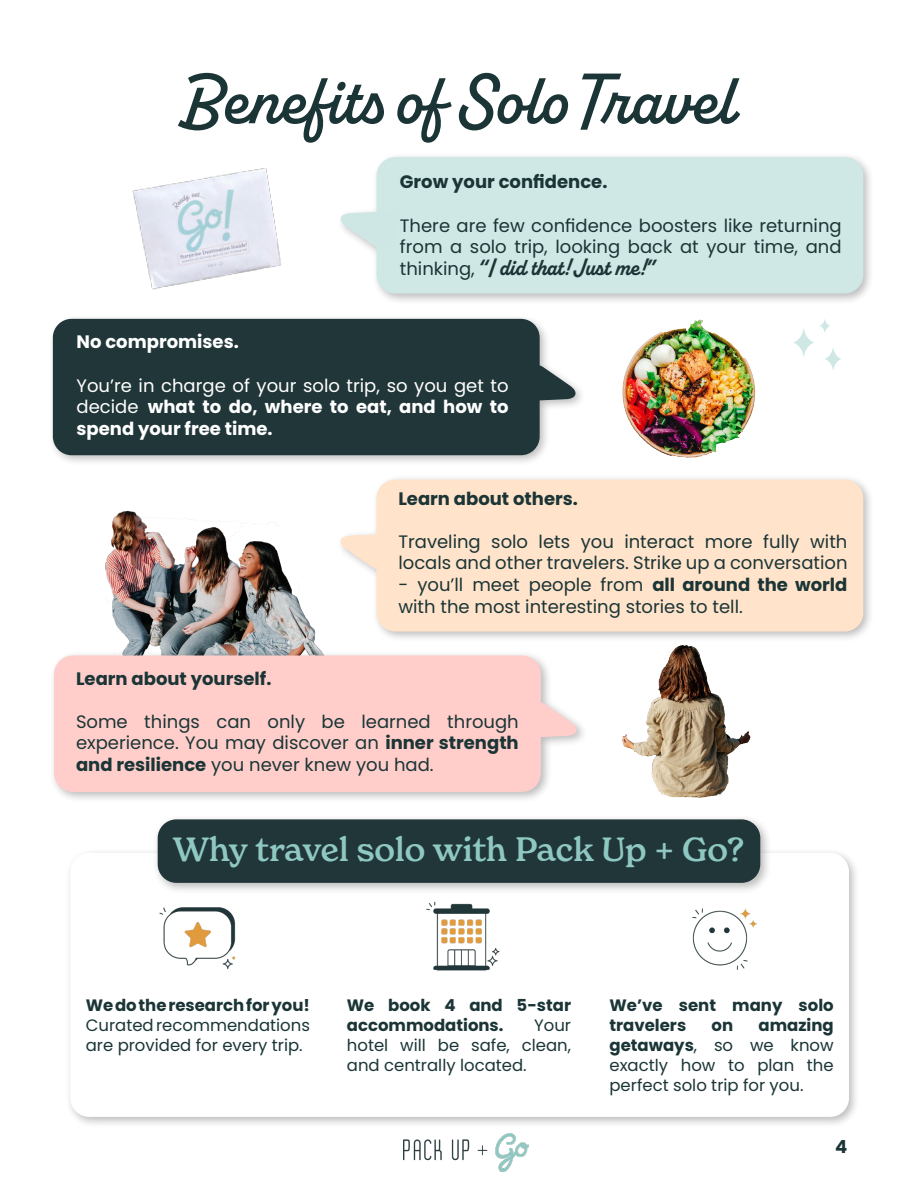
<style>
.page{position:relative;width:918px;height:1188px;background:#fff}
.page>*{position:absolute;margin:0;border:0;box-sizing:border-box;transform-origin:0 0}
.t1{font:600 72px "Alkaline";color:#1b3536}
.t2{font:500 33px "New Spirit";color:#8fc8c2}
.t3{font:700 24px "Alkaline";color:#1b3536}
.t4{font:18px/21.6px "Poppins";color:#1b3536}
.t5{font:700 18px/21.6px "Poppins";color:#fff;text-align:justify}
.t6{font:700 18px "Poppins";color:#1b3536}
.t7{font:16.5px/19.8px "Poppins";color:#1b3536;text-align:justify}
.t8{font:700 16.5px/19.8px "Poppins";color:#1b3536}
.s1{font-family:"Poppins";font-weight:400;font-size:18px}
.s2{font-weight:400}
.s3{font-weight:700}
</style>
<div class="page">
<img style="left:403px;top:1134px;width:125px;height:37px">
<img style="left:105px;top:510px;width:216px;height:140px">
<div style="left:49px;top:650px;width:538px;height:153px;background:#231f20;opacity:.3"></div>
<div style="left:55px;top:656px;width:485px;height:135px;background:#ffceca;border-radius:18px"></div>
<div style="left:54px;top:655px;width:487px;height:137px;border:2px solid #ffceca;border-radius:18px"></div>
<svg style="left:538px;top:699px;width:40px;height:41px"></svg>
<div style="left:48px;top:314px;width:538px;height:153px;background:#231f20;opacity:.3"></div>
<div style="left:54px;top:320px;width:485px;height:135px;background:#213638;border-radius:18px"></div>
<div style="left:53px;top:319px;width:487px;height:136px;border:2px solid #213638;border-radius:18px"></div>
<svg style="left:537px;top:363px;width:40px;height:40px"></svg>
<img style="left:622px;top:319px;width:134px;height:139px">
<div style="left:65px;top:848px;width:795px;height:280px;background:#231f20;opacity:.3"></div>
<div style="left:71px;top:854px;width:777px;height:262px;background:#fff;border-radius:18px"></div>
<div style="left:70px;top:853px;width:779px;height:264px;border:2px solid #fff;border-radius:18px"></div>
<div style="left:336px;top:475px;width:539px;height:168px;background:#231f20;opacity:.3"></div>
<div style="left:377px;top:480px;width:486px;height:151px;background:#ffe3ca;border-radius:18px"></div>
<div style="left:377px;top:480px;width:486px;height:152px;border:2px solid #ffe3ca;border-radius:18px"></div>
<svg style="left:339px;top:532px;width:41px;height:40px"></svg>
<img style="left:426px;top:901px;width:74px;height:70px">
<img style="left:159px;top:907px;width:77px;height:62px">
<img style="left:692px;top:908px;width:65px;height:62px">
<div style="left:336px;top:152px;width:539px;height:153px;background:#231f20;opacity:.3"></div>
<div style="left:377px;top:158px;width:486px;height:135px;background:#cfe7e5;border-radius:18px"></div>
<div style="left:377px;top:157px;width:486px;height:137px;border:2px solid #cfe7e5;border-radius:18px"></div>
<svg style="left:339px;top:209px;width:41px;height:41px"></svg>
<svg style="left:820px;top:319px;width:10px;height:14px"></svg>
<svg style="left:794px;top:329px;width:20px;height:28px"></svg>
<svg style="left:825px;top:348px;width:16px;height:22px"></svg>
<img style="left:604px;top:629px;width:159px;height:169px">
<img style="left:132px;top:168px;width:150px;height:122px">
<div style="left:153px;top:814px;width:619px;height:80px;background:#231f20;opacity:.3"></div>
<div style="left:158px;top:820px;width:602px;height:62px;background:#213638;border-radius:18px"></div>
<div style="left:158px;top:819px;width:602px;height:64px;border:2px solid #213638;border-radius:18px"></div>
<p class="t1" style="left:183px;top:56px;width:554px">Benefits of Solo Travel</p>
<p class="t6" style="left:400px;top:172px;width:209px">Grow your confidence.</p>
<p class="t4" style="left:400px;top:215px;width:443px">There are few confidence boosters like returning from a solo trip, looking back at your time, and</p>
<p class="t3" style="left:400px;top:252px;width:256px"><span class="s1">thinking,</span> “I did that! Just me!”</p>
<p class="t5" style="left:77px;top:331px;width:164px">No compromises.</p>
<p class="t5" style="left:77px;top:375px;width:434px"><span class="s2">You’re in charge of your solo trip, so you get to decide</span> what to do, where to eat, and how to spend your free time.</p>
<p class="t6" style="left:398px;top:488px;width:181px">Learn about others.</p>
<p class="t4" style="left:398px;top:531px;width:451px">Traveling solo lets you interact more fully with locals and other travelers. Strike up a conversation</p>
<p class="t4" style="left:398px;top:574px;width:451px">- you’ll meet people from <span class="s3">all around the world </span>with the most interesting stories to tell.</p>
<p class="t6" style="left:76px;top:668px;width:197px">Learn about yourself.</p>
<p class="t4" style="left:76px;top:711px;width:444px;text-align:justify">Some things can only be learned through experience. You may discover an <span class="s3">inner strength and resilience</span> you never knew you had.</p>
<p class="t2" style="left:173px;top:829px;width:573px">Why travel solo with Pack Up + Go?</p>
<p class="t7" style="left:86px;top:996px;width:226px"><span class="s3">We do the research for you!<br></span>Curatedrecommendations are provided for every trip.</p>
<p class="t8" style="left:347px;top:996px;width:226px">We book 4 and 5-star accommodations.</p>
<p class="t7" style="left:347px;top:1016px;width:226px;text-indent:187px">Your hotel will be safe, clean, and centrally located.</p>
<p class="t8" style="left:610px;top:996px;width:226px">We’ve sent many solo travelers</p>
<p class="t7" style="left:610px;top:1016px;width:226px;text-indent:149px"><span class="s3">amazing getaways</span>, so we know exactly how to plan the perfect solo trip for you.</p>
<p class="t8" style="left:712px;top:1016px;width:23px">on</p>
<p class="t6" style="left:835px;top:1136px;width:14px">4</p>
</div>
